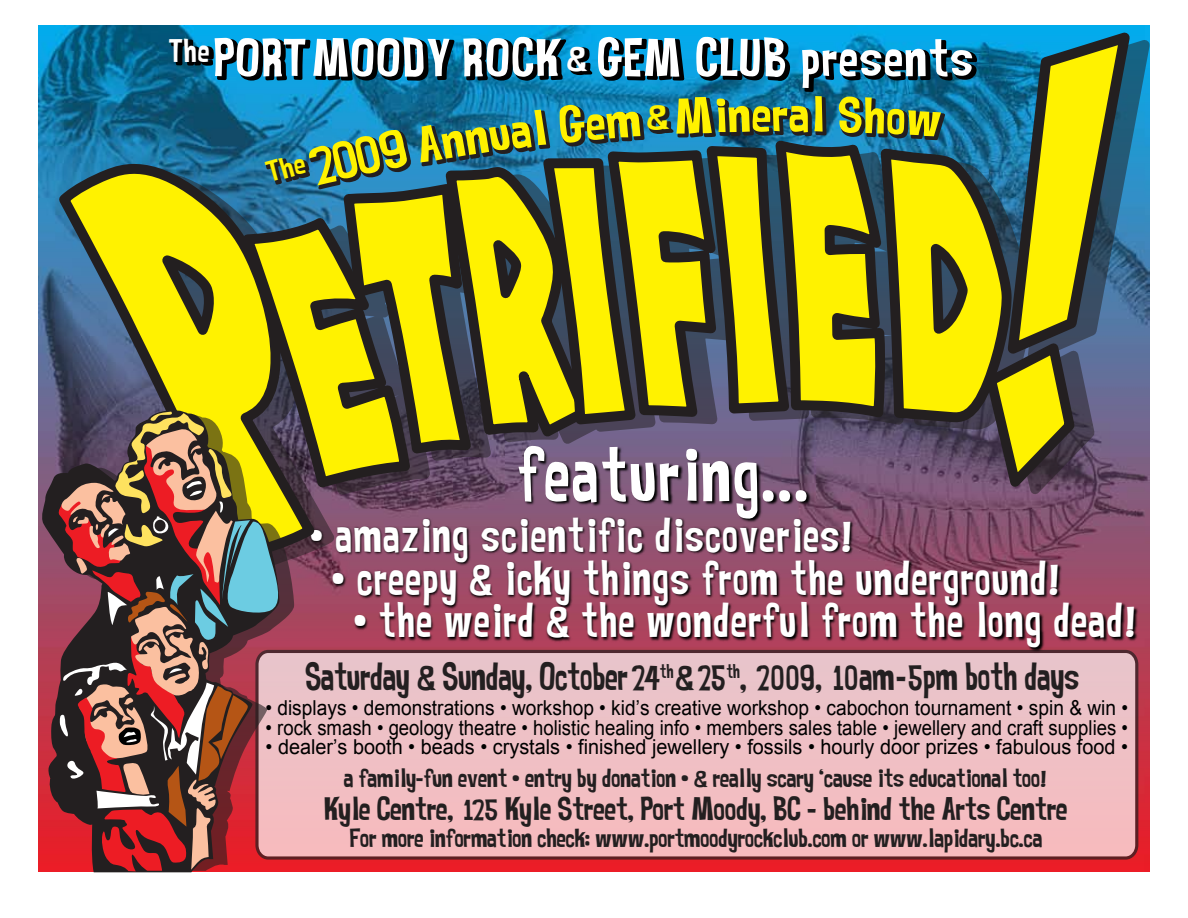
<style>
.page{position:relative;width:1188px;height:918px;background:#fff}
.page>*{position:absolute;margin:0;border:0;box-sizing:border-box;transform-origin:0 0}
.t1{font:70.5px "Mr Bubble Font";letter-spacing:.04em;color:#fff}
.t2{font:48.3px "Mr Bubble Font";letter-spacing:.04em;color:#fff;scale:1.1 1}
.t3{font:45.6px "Mr Bubble Font";color:#fff200;scale:1.2 1}
.t4{font:44.1px "Mr Bubble Font";letter-spacing:.04em;color:#fff}
.t5{font:35.25px "Mr Bubble Font";color:#231f20}
.t6{font:29.4px "Mr Bubble Font";color:#231f20;scale:1.1 1}
.t7{font:23.55px "Mr Bubble Font";color:#231f20;scale:1.1 1}
.t8{font:20.55px "Arial";color:#000;scale:.9 1}
.t9{font:20.55px "Arial";color:#000}
.t10{font:20.55px "Arial";color:#000;scale:.93 1}
.s1{font-size:35.25px}
</style>
<div class="page">
<svg style="left:39px;top:409px;width:241px;height:463px;background:#9d3c51"></svg>
<img style="left:57px;top:25px;width:1093px;height:846px">
<h2 class="t2" style="left:169px;top:26px;width:733px"><sup>The</sup>PORTMOODY ROCK <span class="s1">&amp;</span> GEM CLUB presents</h2>
<h3 class="t3" style="left:773px;top:84px;width:32px">ra</h3>
<h1 class="t1" style="left:519px;top:427px;width:292px">featuring...</h1>
<h3 class="t4" style="left:311px;top:506px;width:543px">• amazing scientific discoveries!</h3>
<h3 class="t4" style="left:333px;top:548px;width:728px">• creepy &amp; icky things from the underground!</h3>
<h3 class="t4" style="left:355px;top:591px;width:782px">• the weird &amp; the wonderful from the long dead!</h3>
<h3 class="t5" style="left:306px;top:653px;width:775px">Saturday &amp; Sunday, October24<sup>th</sup>&amp;25<sup>th</sup>, 2009, 10am-5pm both days</h3>
<p class="t10" style="left:265px;top:697px;width:929px">• displays • demonstrations • workshop • kid’s creative workshop • cabochon tournament • spin &amp; win •</p>
<p class="t8" style="left:266px;top:716px;width:960px">• rock smash • geology theatre • holistic healing info • members sales table • jewellery and craft supplies •</p>
<p class="t9" style="left:266px;top:735px;width:864px">• dealer’s booth • beads • crystals • finished jewellery • fossils • hourly door prizes • fabulous food •</p>
<p class="t7" style="left:344px;top:762px;width:640px">a family-fun event • entry by donation • &amp; really scary ‘cause its educational too!</p>
<p class="t6" style="left:325px;top:789px;width:677px">Kyle Centre, 125 Kyle Street, Port Moody, BC - behind the Arts Centre</p>
<p class="t7" style="left:350px;top:822px;width:631px">For more information check: www.portmoodyrockclub.com or www.lapidary.bc.ca</p>
</div>
